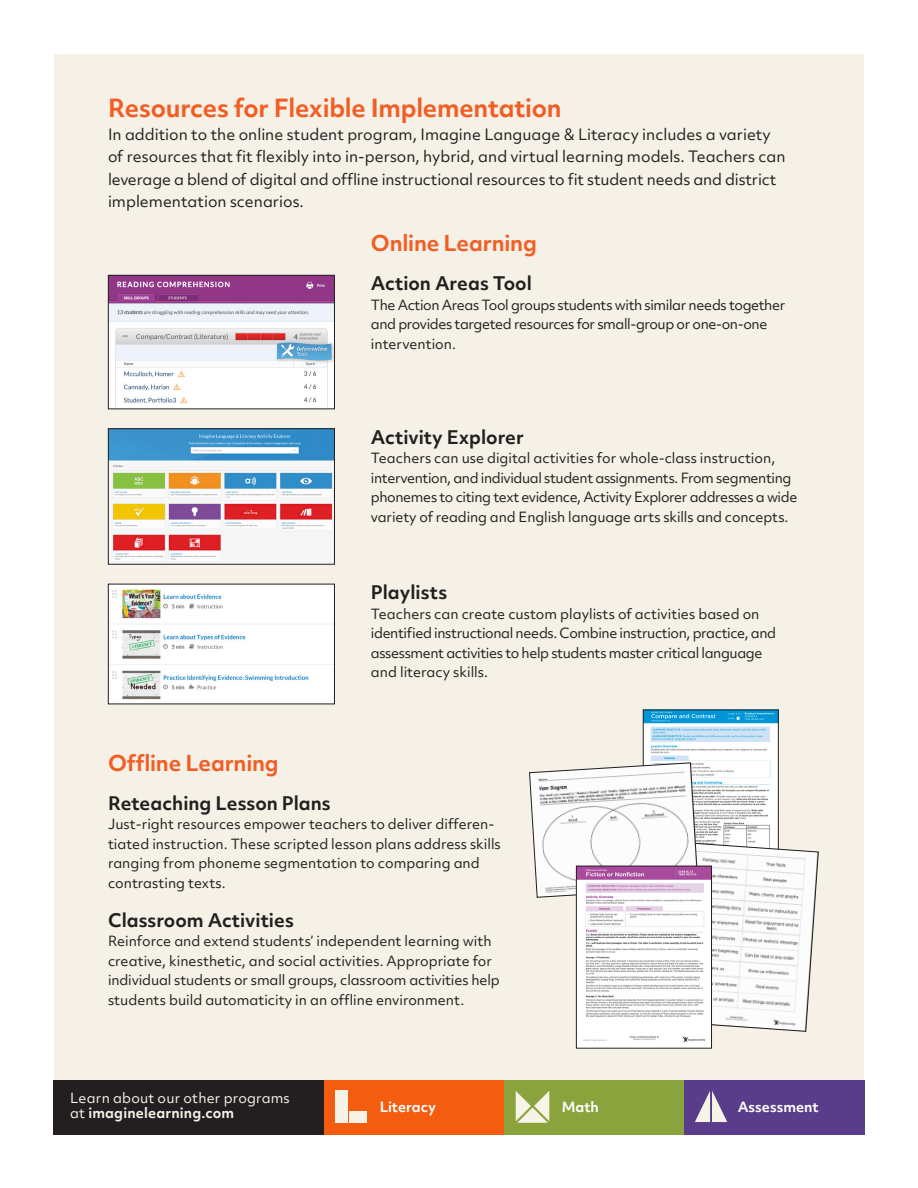
<style>
.page{position:relative;width:918px;height:1188px;background:#fff}
.page>*{position:absolute;margin:0;border:0;box-sizing:border-box;transform-origin:0 0}
.t1{font:700 24px "Objektiv Mk 2";letter-spacing:-.01em;color:#f25d24}
.t2{font:700 21px "Objektiv Mk 2";letter-spacing:-.01em;color:#f25d24}
.t3{font:700 18px "Objektiv Mk 2";color:#231f20}
.t4{font:15px/22.5px "Objektiv Mk 2";color:#231f20}
.t5{font:13.5px/19.5px "Objektiv Mk 2";letter-spacing:-.01em;color:#231f20}
.t6{font:13.5px/19.5px "Objektiv Mk 2";letter-spacing:-.03em;color:#231f20}
.t7{font:13.5px "Objektiv Mk 2";letter-spacing:.01em;color:#f6f3e7}
.t8{font:700 13.5px "Objektiv Mk 2";color:#fff}
.t9{font:700 13.5px "Objektiv Mk 2";letter-spacing:.01em;color:#f6f3e7}
.s1{font-weight:400}
</style>
<div class="page">
<div style="left:54px;top:54px;width:810px;height:1080px;background:#f5f1e6"></div>
<div style="left:53px;top:1080px;width:272px;height:55px;background:#231f20"></div>
<div style="left:324px;top:1080px;width:180px;height:55px;background:#f45c0f"></div>
<div style="left:504px;top:1080px;width:180px;height:55px;background:#8aa33d"></div>
<div style="left:684px;top:1080px;width:181px;height:55px;background:#593d8a"></div>
<div style="left:349px;top:1111px;width:18px;height:12px;background:#f6f3e7"></div>
<div style="left:335px;top:1091px;width:13px;height:32px;background:#f6f3e7"></div>
<svg style="left:516px;top:1091px;width:33px;height:32px"></svg>
<svg style="left:695px;top:1091px;width:32px;height:31px"></svg>
<img style="left:645px;top:712px;width:132px;height:50px">
<img style="left:110px;top:430px;width:223px;height:133px">
<div style="left:108px;top:428px;width:227px;height:137px;border:1px solid #231f20"></div>
<img style="left:110px;top:277px;width:223px;height:130px">
<div style="left:108px;top:275px;width:227px;height:134px;border:1px solid #231f20"></div>
<img style="left:110px;top:586px;width:223px;height:116px">
<div style="left:108px;top:584px;width:227px;height:120px;border:1px solid #231f20"></div>
<svg style="left:529px;top:762px;width:290px;height:270px"></svg>
<img style="left:578px;top:868px;width:132px;height:178px">
<div style="left:576px;top:866px;width:136px;height:183px;border:1px solid #231f20"></div>
<p class="t1" style="left:108px;top:91px;width:455px">Resources for Flexible Implementation</p>
<p class="t4" style="left:108px;top:123px;width:679px">In addition to the online student program, Imagine Language &amp; Literacy includes a variety of resources that fit flexibly into in-person, hybrid, and virtual learning models. Teachers can leverage a blend of digital and offline instructional resources to fit student needs and district implementation scenarios.</p>
<p class="t2" style="left:371px;top:229px;width:167px">Online Learning</p>
<p class="t3" style="left:371px;top:271px;width:162px">Action Areas Tool</p>
<p class="t6" style="left:371px;top:295px;width:416px">The Action Areas Tool groups students with similar needs together and provides targeted resources for small-group or one-on-one intervention.</p>
<p class="t3" style="left:371px;top:424px;width:154px">Activity Explorer</p>
<p class="t5" style="left:371px;top:448px;width:428px">Teachers can use digital activities for whole-class instruction, intervention, and individual student assignments. From segmenting phonemes to citing text evidence, Activity Explorer addresses a wide variety of reading and English language arts skills and concepts.</p>
<p class="t3" style="left:371px;top:580px;width:78px">Playlists</p>
<p class="t6" style="left:371px;top:604px;width:407px">Teachers can create custom playlists of activities based on identified instructional needs. Combine instruction, practice, and assessment activities to help students master critical language and literacy skills.</p>
<p class="t2" style="left:108px;top:748px;width:172px">Offline Learning</p>
<p class="t3" style="left:108px;top:790px;width:224px">Reteaching Lesson Plans</p>
<p class="t5" style="left:108px;top:814px;width:394px">Just-right resources empower teachers to deliver differen&shy;tiated instruction. These scripted lesson plans address skills ranging from phoneme segmentation to comparing and contrasting texts.</p>
<p class="t3" style="left:108px;top:907px;width:188px">Classroom Activities</p>
<p class="t5" style="left:108px;top:931px;width:393px">Reinforce and extend students’ independent learning with creative, kinesthetic, and social activities. Appropriate for individual students or small groups, classroom activities help students build automaticity in an offline environment.</p>
<p class="t7" style="left:70px;top:1089px;width:221px">Learn about our other programs</p>
<p class="t9" style="left:70px;top:1104px;width:165px"><span class="s1">at</span> imaginelearning.com</p>
<p class="t8" style="left:380px;top:1097px;width:58px">Literacy</p>
<p class="t8" style="left:562px;top:1097px;width:39px">Math</p>
<p class="t8" style="left:738px;top:1097px;width:83px">Assessment</p>
</div>
